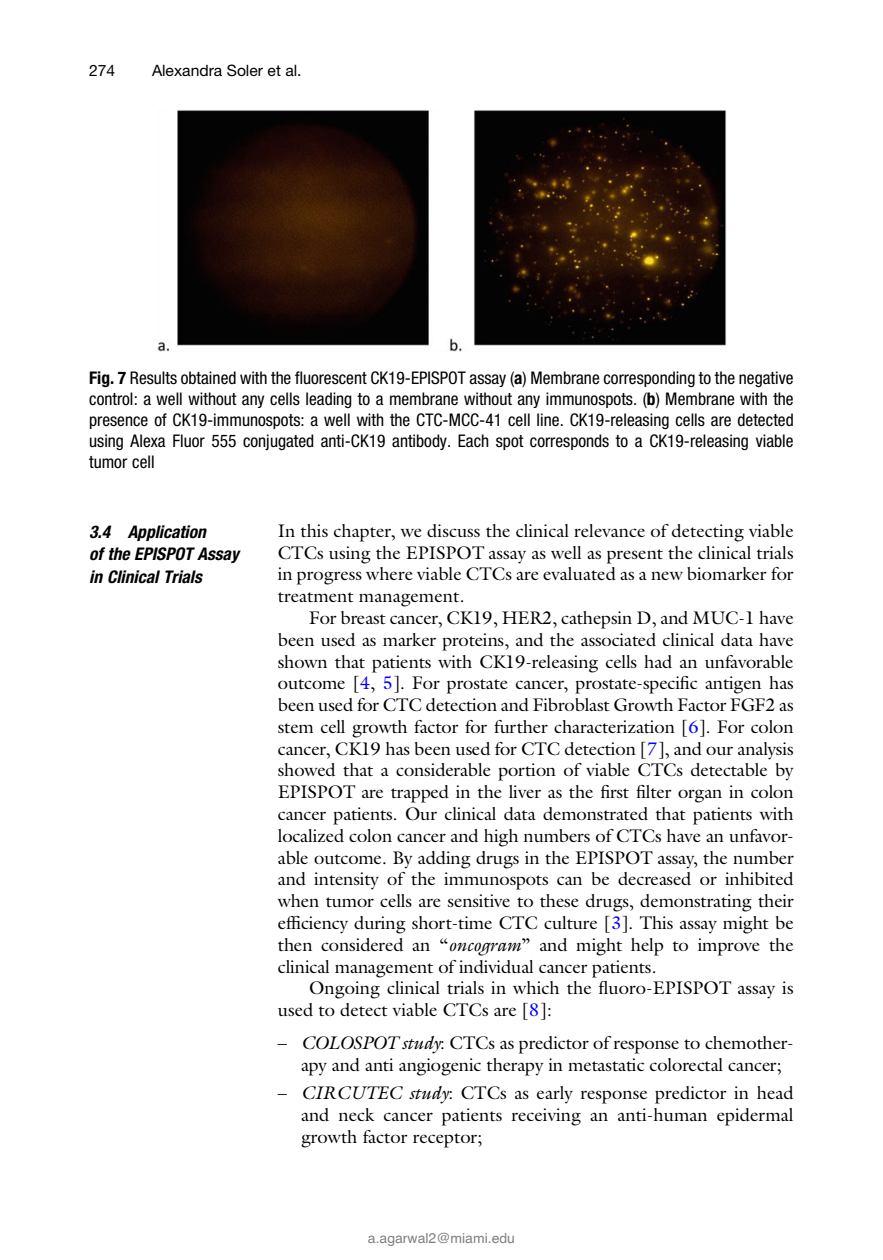
<style>
.page{position:relative;width:883px;height:1260px;background:#fff}
.page>*{position:absolute;margin:0;border:0;box-sizing:border-box;transform-origin:0 0}
.t1{font:18.38px/21.9px "Cmxnlk Vytdtt Mgjbcy Adv P97 CA";color:#000;text-align:justify}
.t2{font:17.5px/20.8px "Pqmcyr Chdmys Smhdkb Adv P81 C3";color:#000;text-align:justify}
.t3{font:17.5px/22.8px "Bqrbrj Mgqlyh Clwltr Adv P81 CC";color:#000}
.t4{font:15.75px "Jfpqhd Jkpysm Xmyrdy Adv PA183";color:#000}
.t5{font:14px "Helvetica";color:#808080}
.s1{font-family:"Jrrkct Jqptbk Vtnfrj Adv P81 C9"}
.s2{color:#00f}
.s3{font-family:"Rlgkmk Qtrxvg Cgbxyf Adv P97 CD"}
</style>
<div class="page">
<img style="left:158px;top:110px;width:568px;height:241px">
<p class="t4" style="left:89px;top:64px;width:27px">274</p>
<p class="t4" style="left:152px;top:64px;width:151px">Alexandra Soler et al.</p>
<p class="t2" style="left:89px;top:369px;width:706px"><span class="s1">Fig. 7</span> Results obtained with the fluorescent CK19-EPISPOT assay (<span class="s1">a</span>) Membrane corresponding to the negative control: a well without any cells leading to a membrane without any immunospots. (<span class="s1">b</span>) Membrane with the presence of CK19-immunospots: a well with the CTC-MCC-41 cell line. CK19-releasing cells are detected using Alexa Fluor 555 conjugated anti-CK19 antibody. Each spot corresponds to a CK19-releasing viable tumor cell</p>
<p class="t3" style="left:89px;top:520px;width:151px">3.4 Application<br>of the EPISPOT Assay in Clinical Trials</p>
<p class="t1" style="left:278px;top:521px;width:517px">In this chapter, we discuss the clinical relevance of detecting viable CTCs using the EPISPOT assay as well as present the clinical trials in progress where viable CTCs are evaluated as a new biomarker for treatment management.</p>
<p class="t1" style="left:278px;top:609px;width:518px;text-indent:31px">For breast cancer, CK19, HER2, cathepsin D, and MUC-1 have been used as marker proteins, and the associated clinical data have shown that patients with CK19-releasing cells had an unfavorable outcome [<span class="s2">4</span>, <span class="s2">5</span>]. For prostate cancer, prostate-specific antigen has been used for CTC detection and Fibroblast Growth Factor FGF2 as stem cell growth factor for further characterization [<span class="s2">6</span>]. For colon cancer, CK19 has been used for CTC detection [<span class="s2">7</span>], and our analysis showed that a considerable portion of viable CTCs detectable by EPISPOT are trapped in the liver as the first filter organ in colon cancer patients. Our clinical data demonstrated that patients with localized colon cancer and high numbers of CTCs have an unfavor&shy;able outcome. By adding drugs in the EPISPOT assay, the number and intensity of the immunospots can be decreased or inhibited when tumor cells are sensitive to these drugs, demonstrating their efficiency during short-time CTC culture [<span class="s2">3</span>]. This assay might be then considered an “<span class="s3">oncogram</span>” and might help to improve the clinical management of individual cancer patients.</p>
<p class="t1" style="left:278px;top:979px;width:517px;text-indent:31px">Ongoing clinical trials in which the fluoro-EPISPOT assay is used to detect viable CTCs are [<span class="s2">8</span>]:</p>
<p class="t1" style="left:301px;top:1034px;width:494px;text-indent:-23px">– <span class="s3">COLOSPOT study</span>: CTCs as predictor of response to chemother&shy;apy and anti angiogenic therapy in metastatic colorectal cancer;</p>
<p class="t1" style="left:301px;top:1084px;width:494px;text-indent:-23px">– <span class="s3">CIRCUTEC study</span>: CTCs as early response predictor in head and neck cancer patients receiving an anti-human epidermal growth factor receptor;</p>
<p class="t5" style="left:368px;top:1229px;width:149px">a.agarwal2@miami.edu</p>
</div>
